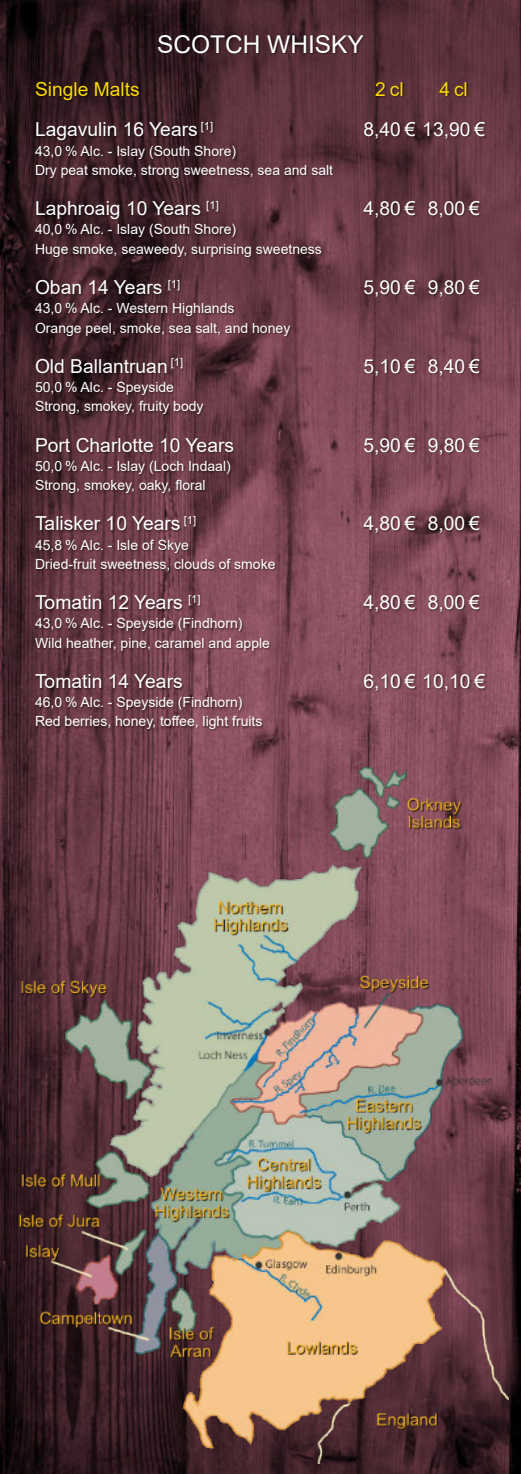
<style>
.page{position:relative;width:521px;height:1474px;background:#fff}
.page>*{position:absolute;margin:0;border:0;box-sizing:border-box;transform-origin:0 0}
.t1{font:24.5px "Arial";color:#fff}
.t2{font:19.25px/40.2px "Arial";color:#fff}
.t3{font:19.25px "Arial";letter-spacing:.1em;color:#f9d900}
.t4{font:14px/19.2px "Arial";color:#fff}
.s1{color:#f9d900}
</style>
<div class="page">
<img style="left:0;top:0;width:521px;height:1473px">
<img style="left:35px;top:82px;width:299px;height:648px">
<img style="left:364px;top:82px;width:52px;height:609px">
<img style="left:424px;top:82px;width:62px;height:609px">
<img style="left:158px;top:35px;width:207px;height:19px">
<img style="left:12px;top:768px;width:497px;height:695px">
<h1 class="t1" style="left:157px;top:35px;width:208px">SCOTCH WHISKY</h1>
<h2 class="t2" style="left:35px;top:71px;width:180px"><span class="s1">Single Malts<br></span>Lagavulin 16 Years <sup>[1]</sup></h2>
<p class="t4" style="left:35px;top:142px;width:300px">43,0 % Alc. - Islay (South Shore)<br>Dry peat smoke, strong sweetness, sea and salt</p>
<h2 class="t2" style="left:35px;top:190px;width:185px">Laphroaig 10 Years <sup>[1]</sup></h2>
<p class="t4" style="left:35px;top:221px;width:288px">40,0 % Alc. - Islay (South Shore)<br>Huge smoke, seaweedy, surprising sweetness</p>
<h2 class="t2" style="left:35px;top:269px;width:147px">Oban 14 Years <sup>[1]</sup></h2>
<p class="t4" style="left:35px;top:300px;width:257px">43,0 % Alc. - Western Highlands<br>Orange peel, smoke, sea salt, and honey</p>
<h2 class="t2" style="left:35px;top:348px;width:150px">Old Ballantruan <sup>[1]</sup></h2>
<p class="t4" style="left:35px;top:379px;width:170px">50,0 % Alc. - Speyside<br>Strong, smokey, fruity body</p>
<h2 class="t2" style="left:35px;top:426px;width:201px">Port Charlotte 10 Years</h2>
<p class="t4" style="left:35px;top:457px;width:197px">50,0 % Alc. - Islay (Loch Indaal)<br>Strong, smokey, oaky, floral</p>
<h2 class="t2" style="left:35px;top:505px;width:163px">Talisker 10 Years <sup>[1]</sup></h2>
<p class="t4" style="left:35px;top:536px;width:242px">45,8 % Alc. - Isle of Skye<br>Dried-fruit sweetness, clouds of smoke</p>
<h2 class="t2" style="left:35px;top:584px;width:167px">Tomatin 12 Years <sup>[1]</sup></h2>
<p class="t4" style="left:35px;top:615px;width:237px">43,0 % Alc. - Speyside (Findhorn)<br>Wild heather, pine, caramel and apple</p>
<h2 class="t2" style="left:35px;top:663px;width:149px">Tomatin 14 Years</h2>
<p class="t4" style="left:35px;top:694px;width:229px">46,0 % Alc. - Speyside (Findhorn)<br>Red berries, honey, toffee, light fruits</p>
<h2 class="t3" style="left:375px;top:82px;width:30px">2cl</h2>
<h2 class="t2" style="left:363px;top:111px;width:123px">8,40 € 13,90 €</h2>
<h2 class="t3" style="left:439px;top:82px;width:30px">4cl</h2>
<h2 class="t2" style="left:363px;top:190px;width:54px">4,80 €</h2>
<h2 class="t2" style="left:428px;top:190px;width:54px">8,00 €</h2>
<h2 class="t2" style="left:363px;top:269px;width:54px">5,90 €</h2>
<h2 class="t2" style="left:428px;top:269px;width:54px">9,80 €</h2>
<h2 class="t2" style="left:363px;top:348px;width:54px">5,10 €</h2>
<h2 class="t2" style="left:428px;top:348px;width:54px">8,40 €</h2>
<h2 class="t2" style="left:363px;top:426px;width:54px">5,90 €</h2>
<h2 class="t2" style="left:428px;top:426px;width:54px">9,80 €</h2>
<h2 class="t2" style="left:363px;top:505px;width:54px">4,80 €</h2>
<h2 class="t2" style="left:428px;top:505px;width:54px">8,00 €</h2>
<h2 class="t2" style="left:363px;top:584px;width:54px">4,80 €</h2>
<h2 class="t2" style="left:428px;top:584px;width:54px">8,00 €</h2>
<h2 class="t2" style="left:363px;top:663px;width:123px">6,10 € 10,10 €</h2>
</div>
